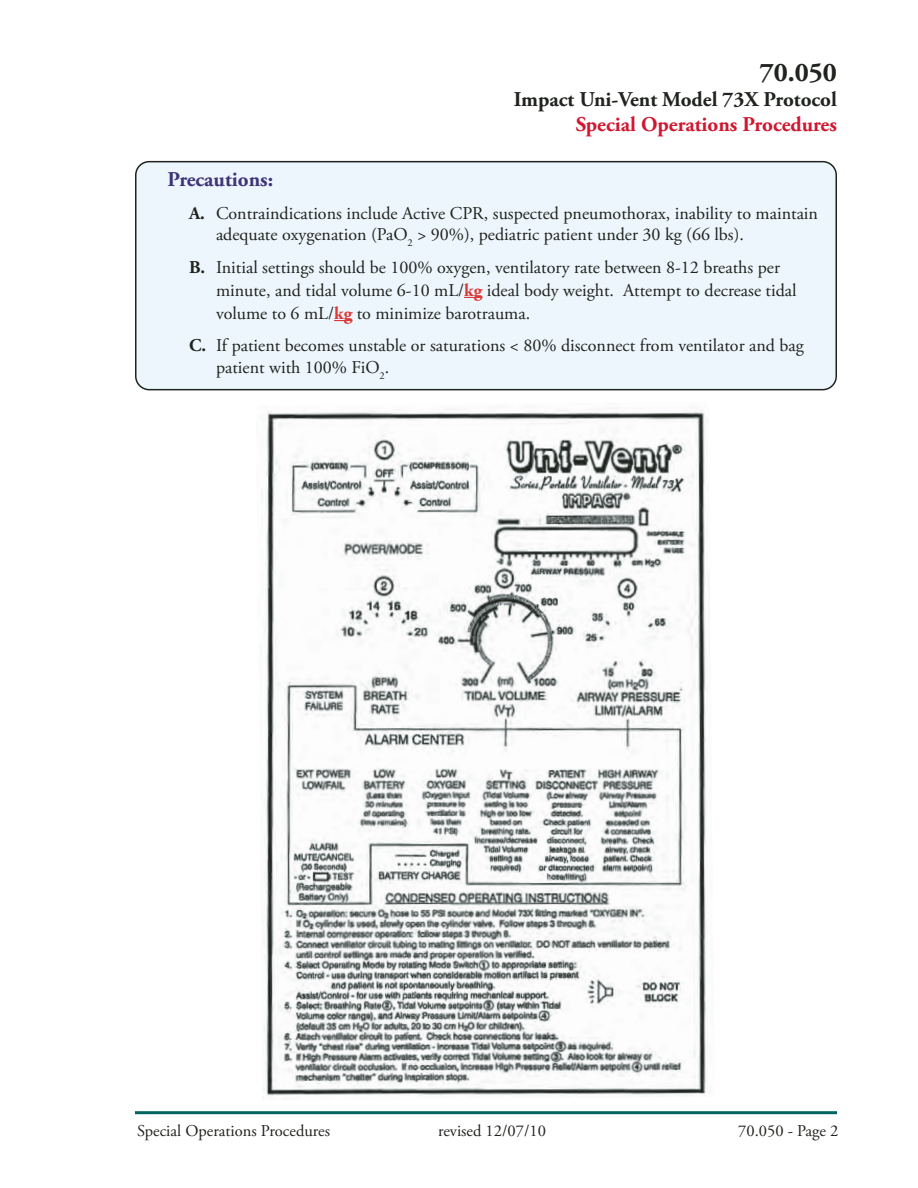
<style>
.page{position:relative;width:918px;height:1188px;background:#fff}
.page>*{position:absolute;margin:0;border:0;box-sizing:border-box;transform-origin:0 0}
.t1{font:700 27px "Adobe Garamond Pro";color:#20231e}
.t2{font:700 21px "Adobe Garamond Pro";color:#20231e}
.t3{font:700 21px "Adobe Garamond Pro";color:#d11730}
.t4{font:700 21px "Adobe Garamond Pro";color:#3e3477}
.t5{font:18px/21.6px "Adobe Garamond Pro";color:#20231e}
.t6{font:16.5px "Adobe Garamond Pro";color:#20231e}
.s1{font-weight:700}
.s2{font-weight:700;color:#da3a37}
</style>
<div class="page">
<hr style="left:135px;top:1111px;width:702px;height:3px;background:#006561">
<div style="left:136px;top:162px;width:700px;height:228px;background:#ecf6fc;border-radius:14px"></div>
<div style="left:135px;top:161px;width:702px;height:229px;border:2px solid #20231e;border-radius:14px"></div>
<svg style="left:464px;top:297px;width:18px;height:1px"></svg>
<svg style="left:334px;top:320px;width:18px;height:1px"></svg>
<img style="left:264px;top:409px;width:445px;height:687px">
<h1 class="t1" style="left:760px;top:57px;width:79px">70.050</h1>
<p class="t2" style="left:514px;top:87px;width:325px">Impact Uni-Vent Model 73X Protocol</p>
<p class="t3" style="left:576px;top:113px;width:263px">Special Operations Procedures</p>
<p class="t4" style="left:167px;top:167px;width:107px">Precautions:</p>
<p class="t5" style="left:216px;top:203px;width:604px;text-indent:-27px"><span class="s1">A.</span> Contraindications include Active CPR, suspected pneumothorax, inability to maintain adequate oxygenation (PaO<sub>2</sub> &gt; 90%), pediatric patient under 30 kg (66 lbs).</p>
<p class="t5" style="left:216px;top:256px;width:582px;line-height:23.1px;text-indent:-27px"><span class="s1">B.</span> Initial settings should be 100% oxygen, ventilatory rate between 8-12 breaths per minute, and tidal volume 6-10 mL/<span class="s2">kg</span> ideal body weight. Attempt to decrease tidal volume to 6 mL/<span class="s2">kg</span> to minimize barotrauma.</p>
<p class="t5" style="left:216px;top:335px;width:589px;text-indent:-27px"><span class="s1">C.</span> If patient becomes unstable or saturations &lt; 80% disconnect from ventilator and bag patient with 100% FiO<sub>2</sub>.</p>
<p class="t6" style="left:137px;top:1121px;width:194px">Special Operations Procedures</p>
<p class="t6" style="left:438px;top:1121px;width:109px">revised 12/07/10</p>
<p class="t6" style="left:738px;top:1121px;width:102px">70.050 - Page 2</p>
<p class="t6" style="left:135px;top:1121px;width:190px">Special Operations Treatment</p>
</div>
